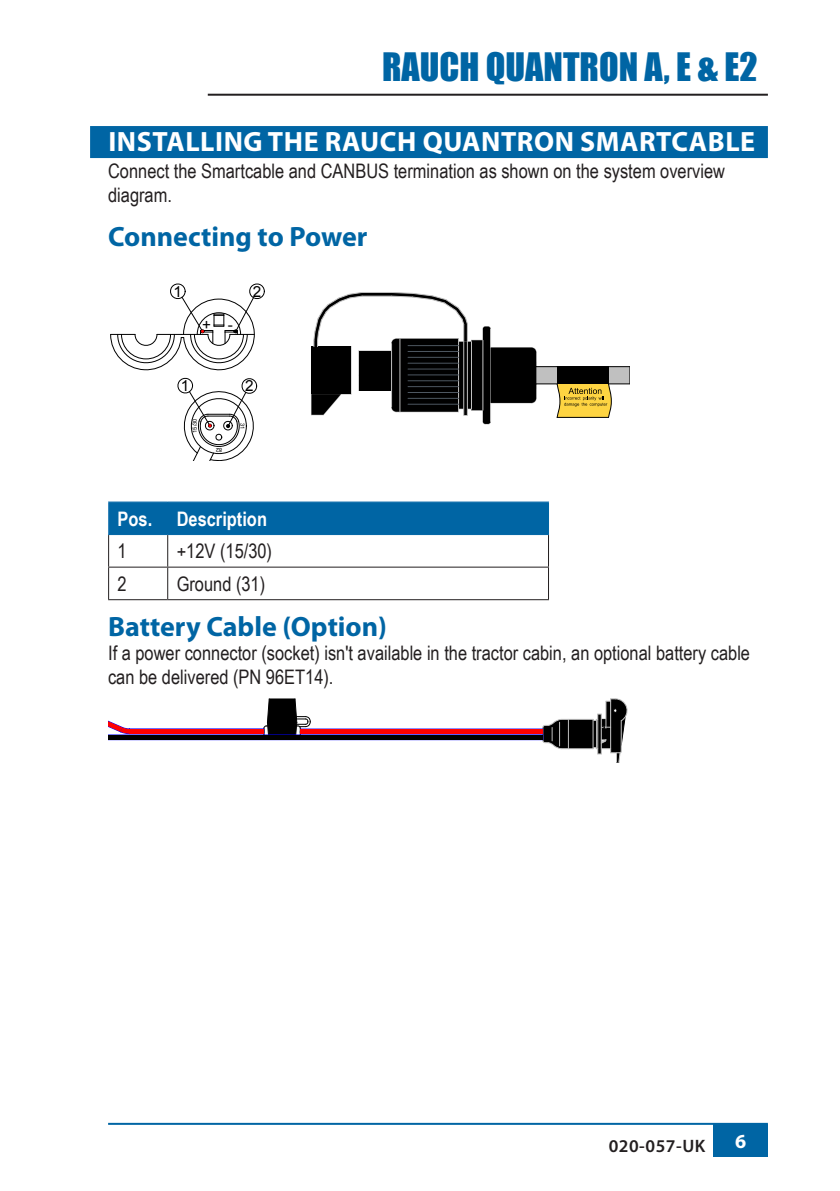
<style>
.page{position:relative;width:840px;height:1191px;background:#fff}
.page>*{position:absolute;margin:0;border:0;box-sizing:border-box;transform-origin:0 0}
.t1{font:36px "Impact";color:#0065a4}
.Head_3_-_sub-section{font:700 28px "Myriad Pro";color:#0065a4}
.Head_2_-_section{font:700 28px "Myriad Pro";letter-spacing:.02em;color:#fff}
.t2{font:20px/24px "Arial Narrow";color:#231f20}
.t3{font:700 20px "Arial Narrow";color:#fff}
.t4{font:700 20px "Myriad Pro";color:#fff}
.t5{font:600 18px "Myriad Pro";letter-spacing:.03em;color:#231f20}
.t6{font:15.2px "Arial";color:#000}
.t7{font:5.8px "Arial";letter-spacing:-.01em;color:#000}
</style>
<div class="page">
<div style="left:713px;top:1124px;width:54px;height:32px;background:#0065a4"></div>
<hr style="left:108px;top:1122px;width:659px;height:2px;background:#0065a4">
<hr style="left:208px;top:94px;width:559px;height:2px;background:#231f20">
<div style="left:90px;top:126px;width:677px;height:32px;background:#0065a4"></div>
<svg style="left:311px;top:292px;width:318px;height:132px"></svg>
<svg style="left:110px;top:283px;width:154px;height:88px"></svg>
<svg style="left:177px;top:377px;width:80px;height:83px"></svg>
<div style="left:109px;top:502px;width:438px;height:32px;background:#0065a4"></div>
<hr style="left:108px;top:534px;width:60px;height:1px;background:#0065a4">
<hr style="left:108px;top:501px;width:60px;height:1px;background:#2a7eb6">
<hr style="left:108px;top:502px;width:1px;height:32px;background:#2a7eb6">
<hr style="left:168px;top:501px;width:380px;height:1px;background:#2a7eb6">
<hr style="left:167px;top:502px;width:1px;height:32px;background:#0065a4">
<hr style="left:547px;top:502px;width:1px;height:32px;background:#0065a4">
<hr style="left:168px;top:534px;width:380px;height:1px;background:#0065a4">
<hr style="left:108px;top:535px;width:1px;height:31px;background:#231f20">
<hr style="left:167px;top:535px;width:1px;height:31px;background:#231f20">
<hr style="left:547px;top:535px;width:1px;height:31px;background:#231f20">
<hr style="left:108px;top:567px;width:1px;height:32px;background:#231f20">
<hr style="left:108px;top:566px;width:60px;height:1px;background:#231f20">
<hr style="left:167px;top:567px;width:1px;height:32px;background:#231f20">
<hr style="left:168px;top:566px;width:380px;height:1px;background:#231f20">
<hr style="left:547px;top:567px;width:1px;height:32px;background:#231f20">
<hr style="left:108px;top:599px;width:60px;height:1px;background:#231f20">
<hr style="left:168px;top:599px;width:380px;height:1px;background:#231f20">
<svg style="left:263px;top:698px;width:48px;height:36px"></svg>
<hr style="left:129px;top:733px;width:134px;height:1px;background:#00f">
<hr style="left:129px;top:728px;width:134px;height:1px;background:#00f">
<hr style="left:129px;top:729px;width:134px;height:4px;background:#f00">
<svg style="left:108px;top:721px;width:22px;height:12px"></svg>
<svg style="left:542px;top:698px;width:86px;height:65px"></svg>
<hr style="left:300px;top:733px;width:242px;height:1px;background:#00f">
<hr style="left:300px;top:728px;width:242px;height:1px;background:#00f">
<hr style="left:300px;top:729px;width:242px;height:4px;background:#f00">
<hr style="left:108px;top:739px;width:434px;height:1px;background:#00f">
<hr style="left:108px;top:734px;width:434px;height:1px;background:#00f">
<hr style="left:108px;top:735px;width:434px;height:4px;background:#000">
<h1 class="t1" style="left:382px;top:39px;width:377px">RAUCH QUANTRON A, E &amp; E2</h1>
<p class="Head_2_-_section" style="left:108px;top:123px;width:648px">INSTALLING THE RAUCH QUANTRON SMARTCABLE</p>
<p class="t2" style="left:108px;top:159px;width:618px">Connect the Smartcable and CANBUS termination as shown on the system overview diagram.</p>
<p class="Head_3_-_sub-section" style="left:108px;top:219px;width:261px">Connecting to Power</p>
<p class="t6" style="left:173px;top:281px;width:10px">1</p>
<p class="t6" style="left:202px;top:315px;width:32px">+ -</p>
<p class="t6" style="left:252px;top:281px;width:10px">2</p>
<p class="t6" style="left:181px;top:376px;width:10px">1</p>
<p class="t6" style="left:245px;top:376px;width:10px">2</p>
<p class="t7" style="left:191px;top:433px;width:16px;rotate:-90deg">15/30</p>
<p class="t7" style="left:222px;top:453px;width:8px;rotate:-180deg">82</p>
<p class="t7" style="left:246px;top:423px;width:8px;rotate:90deg">31</p>
<p class="t3" style="left:118px;top:503px;width:36px">Pos.</p>
<p class="t3" style="left:177px;top:503px;width:92px">Description</p>
<p class="t2" style="left:118px;top:538px;width:11px">1</p>
<p class="t2" style="left:177px;top:538px;width:97px">+12V (15/30)</p>
<p class="t2" style="left:118px;top:571px;width:11px">2</p>
<p class="t2" style="left:177px;top:571px;width:90px">Ground (31)</p>
<p class="Head_3_-_sub-section" style="left:108px;top:608px;width:280px">Battery Cable (Option)</p>
<p class="t2" style="left:108px;top:640px;width:643px">If a power connector (socket) isn't available in the tractor cabin, an optional battery cable can be delivered (PN 96ET14).</p>
<p class="t5" style="left:608px;top:1134px;width:98px">020-057-UK</p>
<p class="t4" style="left:735px;top:1127px;width:13px">6</p>
</div>
